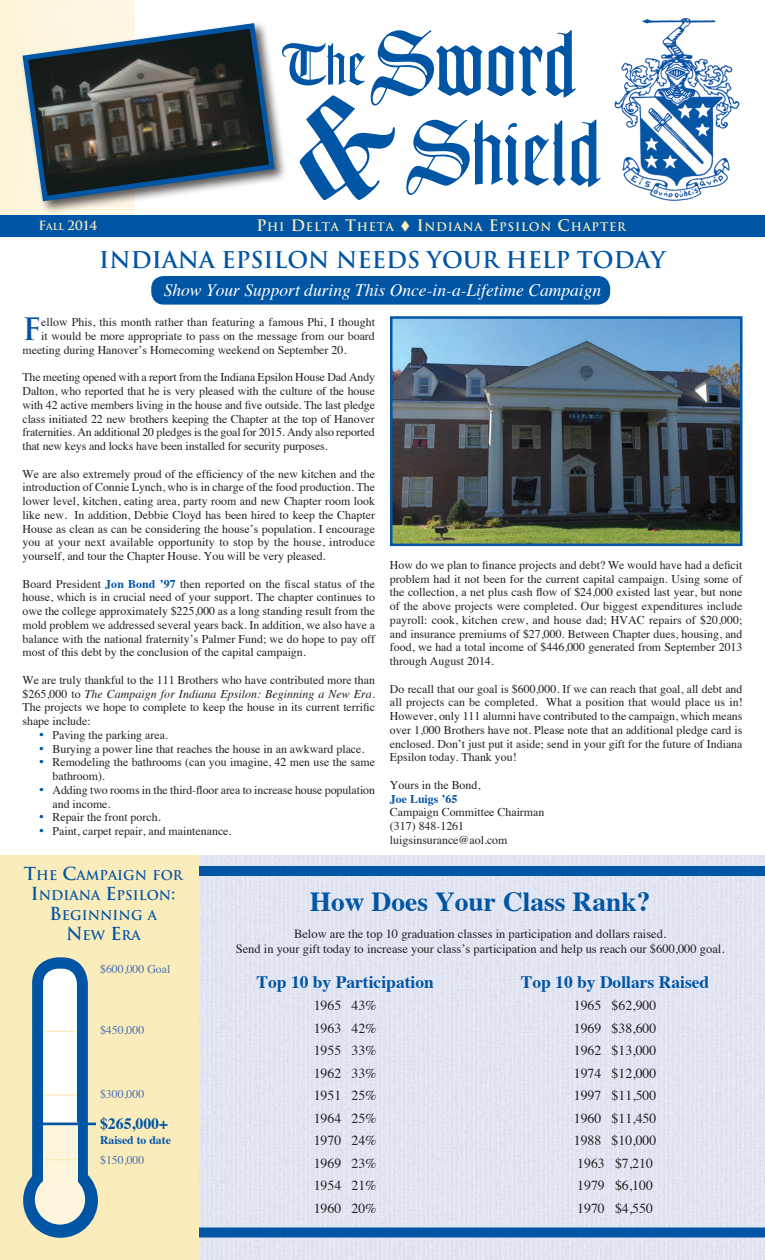
<style>
.page{position:relative;width:765px;height:1260px;background:#fff}
.page>*{position:absolute;margin:0;border:0;box-sizing:border-box;transform-origin:0 0}
.t1{font:139.12px "Goudy Text";color:#0155a5}
.t2{font:87.5px "Goudy Text";color:#0155a5}
.t3{font:56.25px "Goudy Text";color:#0155a5}
.t4{font:700 30.12px "Trajan";color:#0155a5}
.t5{font:700 27.5px "Times";color:#0155a5}
.t6{font:700 22.5px "Trajan";color:#0155a5}
.t7{font:italic 17.5px "Times";color:#fff}
.t8{font:700 17.5px "Times";color:#0155a5}
.t9{font:700 15.75px "Times";color:#0155a5}
.t10{font:13.75px "Times";color:#231f20}
.t11{font:700 13.12px "Trajan";color:#0155a5}
.t12{font:12.5px "Times";color:#231f20}
.t13{font:700 12.5px "Trajan";color:#fbecbb}
.List_Paragraph{font:11.88px/13.8px "Times";color:#231f20;text-align:justify}
.t14{font:11.88px "Times";color:#4c70b5}
.t15{font:700 11.88px "Times";color:#0155a5}
.t16{font:700 11.75px "Times";color:#0155a5}
.t17{font:700 11.62px "Trajan";letter-spacing:.065em;color:#fbecbb}
.s1{font-size:9.38px}
.s2{font-size:15.5px}
.s3{font-weight:700;color:#0155a5}
.s4{font-style:italic}
.s5{color:#0155a5}
.s6{font-size:17.5px}
</style>
<div class="page">
<img style="left:198px;top:856px;width:567px;height:404px">
<div style="left:185px;top:866px;width:580px;height:10px;background:#0155a5"></div>
<div style="left:185px;top:1228px;width:580px;height:10px;background:#0155a5"></div>
<div style="left:0;top:856px;width:198px;height:404px;background:#fbecbb"></div>
<div style="left:151px;top:276px;width:459px;height:29px;background:#0155a5;border-radius:12px"></div>
<img style="left:614px;top:18px;width:126px;height:183px">
<div style="left:20px;top:20px;width:268px;height:194px;background:#231f20;opacity:.75"></div>
<svg style="left:20px;top:20px;width:257px;height:184px;background:#606667"></svg>
<div style="left:0;top:215px;width:765px;height:22px;background:#0155a5"></div>
<img style="left:393px;top:319px;width:346px;height:224px">
<div style="left:390px;top:316px;width:352px;height:230px;border:2px solid #0155a5"></div>
<div style="left:32px;top:957px;width:56px;height:268px;background:#0155a5;border-radius:26px"></div>
<div style="left:23px;top:1163px;width:75px;height:75px;background:#0155a5;border-radius:50%"></div>
<div style="left:43px;top:969px;width:34px;height:238px;background:#fff;border-radius:15px"></div>
<div style="left:43px;top:1123px;width:34px;height:90px;background:#fdf5dc"></div>
<div style="left:35px;top:1174px;width:50px;height:51px;background:#fdf5dc;border-radius:50%"></div>
<hr style="left:41px;top:1123px;width:55px;height:2px;background:#0155a5">
<hr style="left:43px;top:1159px;width:34px;height:1px;background:#fbecbb">
<hr style="left:43px;top:1031px;width:34px;height:1px;background:#fbecbb">
<hr style="left:43px;top:1095px;width:34px;height:1px;background:#fbecbb">
<p class="t2" style="left:369px;top:14px;width:208px">Sword</p>
<p class="t2" style="left:405px;top:103px;width:197px">Shield</p>
<p class="t3" style="left:278px;top:32px;width:89px">The</p>
<p class="t1" style="left:295px;top:69px;width:103px">&amp;</p>
<p class="t13" style="left:38px;top:218px;width:61px">F<span class="s1">ALL</span> 2014</p>
<p class="t17" style="left:256px;top:220px;width:371px"><span class="s2">P</span>HI <span class="s2">D</span>ELTA <span class="s2">T</span>HETA ▼ <span class="s2">I</span>NDIANA <span class="s2">E</span>PSILON <span class="s2">C</span>HAPTER</p>
<p class="t6" style="left:99px;top:246px;width:568px">INDIANA EPSILON NEEDS YOUR HELP TODAY</p>
<p class="t7" style="left:164px;top:275px;width:439px">Show Your Support during This Once-in-a-Lifetime Campaign</p>
<p class="t4" style="left:22px;top:310px;width:20px">F</p>
<p class="List_Paragraph" style="left:41px;top:315px;width:335px">ellow Phis, this month rather than featuring a famous Phi, I thought</p>
<p class="List_Paragraph" style="left:41px;top:328px;width:335px">it would be more appropriate to pass on the message from our board</p>
<p class="List_Paragraph" style="left:22px;top:342px;width:325px">meeting during Hanover’s Homecoming weekend on September 20.</p>
<p class="List_Paragraph" style="left:22px;top:370px;width:354px">The meeting opened with a report from the Indiana Epsilon House Dad Andy Dalton, who reported that he is very pleased with the culture of the house with 42 active members living in the house and five outside. The last pledge class initiated 22 new brothers keeping the Chapter at the top of Hanover fraternities. An additional 20 pledges is the goal for 2015. Andy also reported that new keys and locks have been installed for security purposes.</p>
<p class="List_Paragraph" style="left:22px;top:466px;width:354px">We are also extremely proud of the efficiency of the new kitchen and the introduction of Connie Lynch, who is in charge of the food production. The lower level, kitchen, eating area, party room and new Chapter room look like new. In addition, Debbie Cloyd has been hired to keep the Chapter House as clean as can be considering the house’s population. I encourage you at your next available opportunity to stop by the house, introduce yourself, and tour the Chapter House. You will be very pleased.</p>
<p class="List_Paragraph" style="left:22px;top:576px;width:354px">Board President <span class="s3">Jon Bond ’97</span> then reported on the fiscal status of the house, which is in crucial need of your support. The chapter continues to owe the college approximately $225,000 as a long standing result from the mold problem we addressed several years back. In addition, we also have a balance with the national fraternity’s Palmer Fund; we do hope to pay off most of this debt by the conclusion of the capital campaign.</p>
<p class="List_Paragraph" style="left:22px;top:672px;width:354px">We are truly thankful to the 111 Brothers who have contributed more than $265,000 to <span class="s4">The Campaign for Indiana Epsilon: Beginning a New Era</span>.<br>The projects we hope to complete to keep the house in its current terrific shape include:</p>
<p class="List_Paragraph" style="left:39px;top:727px;width:131px"><span class="s5">•</span> Paving the parking area.</p>
<p class="List_Paragraph" style="left:39px;top:741px;width:327px"><span class="s5">•</span> Burying a power line that reaches the house in an awkward place.</p>
<p class="List_Paragraph" style="left:52px;top:755px;width:324px;text-indent:-14px"><span class="s5">•</span> Remodeling the bathrooms (can you imagine, 42 men use the same bathroom).</p>
<p class="List_Paragraph" style="left:52px;top:782px;width:324px;text-indent:-14px"><span class="s5">•</span> Adding two rooms in the third-floor area to increase house population and income.</p>
<p class="List_Paragraph" style="left:39px;top:810px;width:123px"><span class="s5">•</span> Repair the front porch.</p>
<p class="List_Paragraph" style="left:39px;top:823px;width:194px"><span class="s5">•</span> Paint, carpet repair, and maintenance.</p>
<p class="List_Paragraph" style="left:390px;top:557px;width:354px">How do we plan to finance projects and debt? We would have had a deficit problem had it not been for the current capital campaign. Using some of the collection, a net plus cash flow of $24,000 existed last year, but none of the above projects were completed. Our biggest expenditures include payroll: cook, kitchen crew, and house dad; HVAC repairs of $20,000; and insurance premiums of $27,000. Between Chapter dues, housing, and food, we had a total income of $446,000 generated from September 2013 through August 2014.</p>
<p class="List_Paragraph" style="left:390px;top:681px;width:354px">Do recall that our goal is $600,000. If we can reach that goal, all debt and all projects can be completed. What a position that would place us in!<br>However, only 111 alumni have contributed to the campaign, which means over 1,000 Brothers have not. Please note that an additional pledge card is enclosed. Don’t just put it aside; send in your gift for the future of Indiana Epsilon today. Thank you!</p>
<p class="List_Paragraph" style="left:390px;top:777px;width:92px">Yours in the Bond,</p>
<p class="t15" style="left:390px;top:787px;width:69px">Joe Luigs ’65</p>
<p class="List_Paragraph" style="left:390px;top:804px;width:156px">Campaign Committee Chairman</p>
<p class="List_Paragraph" style="left:390px;top:818px;width:76px">(317) 848-1261</p>
<p class="List_Paragraph" style="left:390px;top:832px;width:119px">luigsinsurance@aol.com</p>
<p class="t11" style="left:24px;top:867px;width:160px"><span class="s6">T</span>HE <span class="s6">C</span>AMPAIGN FOR</p>
<p class="t11" style="left:31px;top:887px;width:146px"><span class="s6">I</span>NDIANA <span class="s6">E</span>PSILON<span class="s6">:</span></p>
<p class="t11" style="left:50px;top:907px;width:109px"><span class="s6">B</span>EGINNING A</p>
<p class="t11" style="left:66px;top:927px;width:76px"><span class="s6">N</span>EW <span class="s6">E</span>RA</p>
<p class="t14" style="left:100px;top:958px;width:72px">$600,000 Goal</p>
<p class="t14" style="left:100px;top:1019px;width:46px">$450,000</p>
<p class="t14" style="left:100px;top:1083px;width:46px">$300,000</p>
<p class="t9" style="left:100px;top:1108px;width:70px">$265,000+</p>
<p class="t16" style="left:100px;top:1129px;width:72px">Raised to date</p>
<p class="t14" style="left:100px;top:1149px;width:46px">$150,000</p>
<p class="t5" style="left:310px;top:875px;width:342px">How Does Your Class Rank?</p>
<p class="t12" style="left:294px;top:923px;width:374px">Below are the top 10 graduation classes in participation and dollars raised.</p>
<p class="t12" style="left:236px;top:938px;width:490px">Send in your gift today to increase your class’s participation and help us reach our $600,000 goal.</p>
<p class="t8" style="left:257px;top:965px;width:179px">Top 10 by Participation</p>
<p class="t10" style="left:314px;top:993px;width:65px">1965 43%</p>
<p class="t10" style="left:314px;top:1015px;width:65px">1963 42%</p>
<p class="t10" style="left:314px;top:1038px;width:65px">1955 33%</p>
<p class="t10" style="left:314px;top:1060px;width:65px">1962 33%</p>
<p class="t10" style="left:314px;top:1083px;width:65px">1951 25%</p>
<p class="t10" style="left:314px;top:1105px;width:65px">1964 25%</p>
<p class="t10" style="left:314px;top:1128px;width:65px">1970 24%</p>
<p class="t10" style="left:314px;top:1150px;width:65px">1969 23%</p>
<p class="t10" style="left:314px;top:1173px;width:65px">1954 21%</p>
<p class="t10" style="left:314px;top:1195px;width:65px">1960 20%</p>
<p class="t8" style="left:521px;top:965px;width:190px">Top 10 by Dollars Raised</p>
<p class="t10" style="left:574px;top:993px;width:84px">1965 $62,900</p>
<p class="t10" style="left:574px;top:1015px;width:84px">1969 $38,600</p>
<p class="t10" style="left:574px;top:1038px;width:84px">1962 $13,000</p>
<p class="t10" style="left:574px;top:1060px;width:84px">1974 $12,000</p>
<p class="t10" style="left:574px;top:1083px;width:84px">1997 $11,500</p>
<p class="t10" style="left:574px;top:1105px;width:84px">1960 $11,450</p>
<p class="t10" style="left:574px;top:1128px;width:84px">1988 $10,000</p>
<p class="t10" style="left:577px;top:1150px;width:77px">1963 $7,210</p>
<p class="t10" style="left:577px;top:1173px;width:77px">1979 $6,100</p>
<p class="t10" style="left:577px;top:1195px;width:77px">1970 $4,550</p>
</div>
